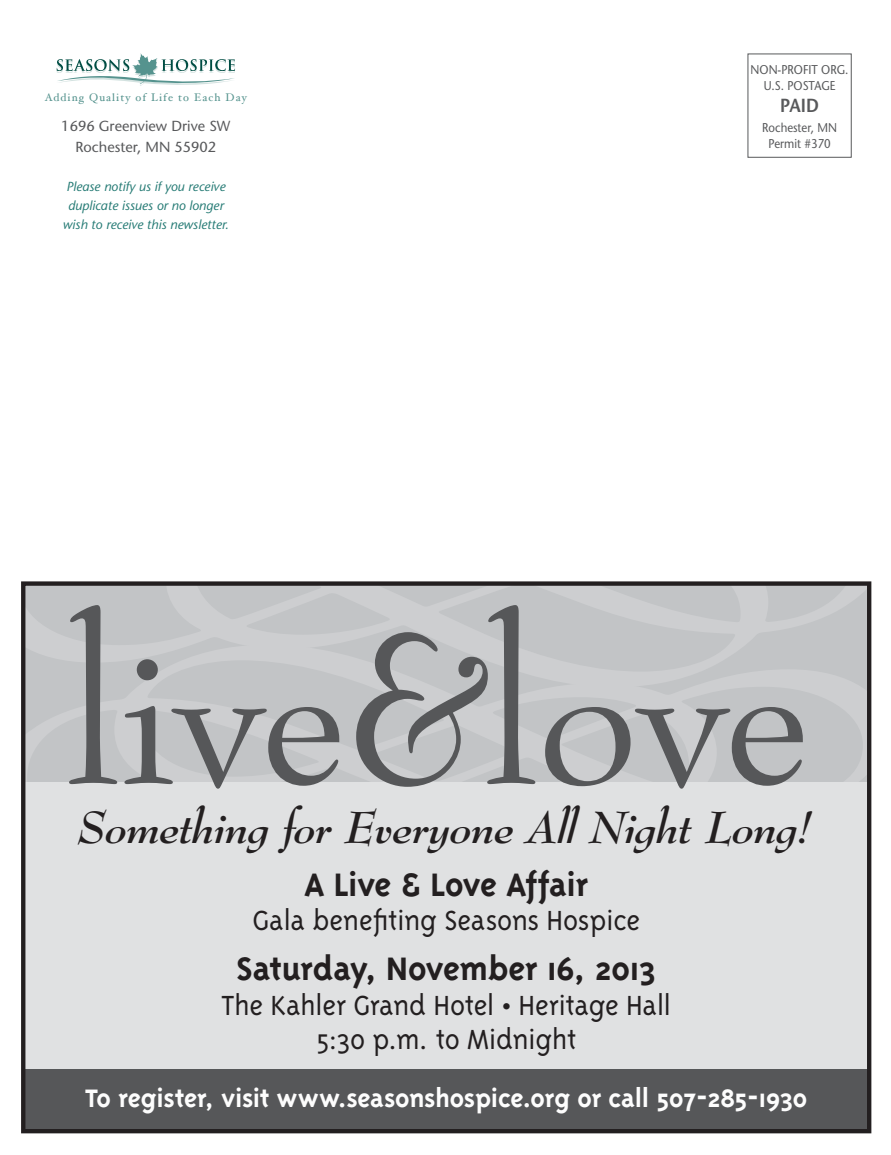
<style>
.page{position:relative;width:891px;height:1155px;background:#fff}
.page>*{position:absolute;margin:0;border:0;box-sizing:border-box;transform-origin:0 0}
.t1{font:italic 700 44.25px "Bernhard Modern BT";letter-spacing:-.015em;color:#231f20}
.t2{font:700 37.35px "Triplex";letter-spacing:-.015em;color:#231f20}
.t3{font:300 31.8px/34.5px "Triplex";letter-spacing:-.01em;color:#231f20;text-align:center}
.t4{font:700 29.1px "Triplex";letter-spacing:-.01em;color:#fdfdfd}
.t5{font:600 18.9px "Stone Sans";color:#58595b;scale:.9 1}
.t6{font:14.55px/21.8px "Stone Sans";color:#58595b;text-align:center}
.t7{font:italic 13.05px/18.9px "Stone Sans";color:#267b75;text-align:center}
.t8{font:12.75px/16px "Stone Sans";color:#58595b;text-align:center;scale:.9 1}
.t9{font:10.95px "Hoefler Text";letter-spacing:.1em;color:#55938e}
</style>
<div class="page">
<div style="left:748px;top:54px;width:104px;height:104px;border:1px solid #58595b"></div>
<svg style="left:57px;top:53px;width:178px;height:33px"></svg>
<svg style="left:26px;top:586px;width:840px;height:58px;background:#c5c7c9"></svg>
<svg style="left:26px;top:644px;width:840px;height:138px;background:#c6c7c9"></svg>
<div style="left:23px;top:782px;width:846px;height:287px;background:#e0e1e2"></div>
<div style="left:23px;top:1069px;width:846px;height:62px;background:#565759"></div>
<svg style="left:69px;top:605px;width:48px;height:179px;background:#a0a1a3"></svg>
<svg style="left:124px;top:659px;width:215px;height:129px;background:#b0b1b3"></svg>
<svg style="left:356px;top:605px;width:179px;height:181px;background:#aaacae"></svg>
<svg style="left:545px;top:707px;width:258px;height:81px;background:#a5a7a9"></svg>
<div style="left:21px;top:581px;width:850px;height:552px;border:4px solid #231f20"></div>
<p class="t9" style="left:45px;top:93px;width:204px">Adding Quality of Life to Each Day</p>
<p class="t6" style="left:61px;top:116px;width:171px">1696 Greenview Drive SW<br>Rochester, MN 55902</p>
<p class="t7" style="left:63px;top:178px;width:168px">Please notify us if you receive duplicate issues or no longer wish to receive this newsletter.</p>
<p class="t8" style="left:751px;top:62px;width:110px">NON-PROFIT ORG.<br>U.S. POSTAGE</p>
<h3 class="t5" style="left:780px;top:98px;width:44px">PAID</h3>
<p class="t8" style="left:762px;top:120px;width:85px">Rochester, MN<br>Permit #370</p>
<h1 class="t1" style="left:79px;top:802px;width:737px">Something for Everyone All Night Long!</h1>
<h2 class="t2" style="left:304px;top:870px;width:285px">A Live &amp; Love Affair</h2>
<h3 class="t3" style="left:252px;top:905px;width:389px">Gala benefiting Seasons Hospice</h3>
<h2 class="t2" style="left:237px;top:954px;width:421px">Saturday, November 16, 2013</h2>
<h3 class="t3" style="left:221px;top:990px;width:452px">The Kahler Grand Hotel • Heritage Hall<br>5:30 p.m. to Midnight</h3>
<h3 class="t4" style="left:85px;top:1087px;width:723px">To register, visit www.seasonshospice.org or call 507-285-1930</h3>
</div>
